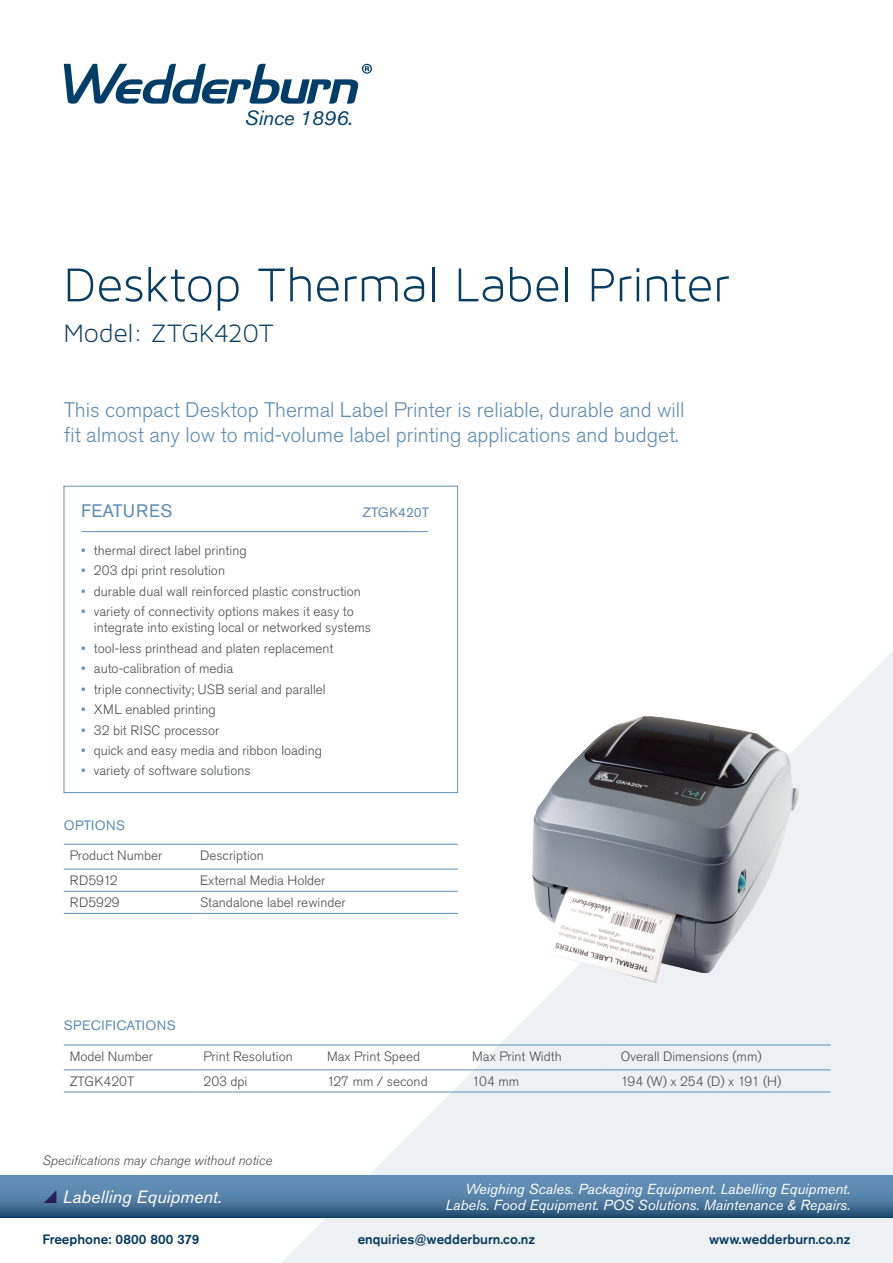
<style>
.page{position:relative;width:893px;height:1263px;background:#fff}
.page>*{position:absolute;margin:0;border:0;box-sizing:border-box;transform-origin:0 0}
.t1{font:51px "Maven Pro Light 300";letter-spacing:-.005em;color:#083b60}
.t2{font:27px "Maven Pro Light 300";letter-spacing:-.005em;color:#083b60}
.t3{font:300 21px/25.2px "Akzidenz Grotesk Pro";color:#5f8db3}
.t4{font:italic 20.55px "Akzidenz Grotesk Pro";letter-spacing:-.01em;color:#003e69}
.t5{font:18px "Akzidenz Grotesk Pro";letter-spacing:.03em;color:#5f8db3}
.t6{font:italic 17.7px "Akzidenz Grotesk Pro";color:#fff}
.t7{font:italic 14.4px/16.2px "Akzidenz Grotesk Pro";color:#fff;text-align:right}
.t8{font:300 13.5px/16.2px "Akzidenz Grotesk Pro";color:#4b4c4d}
.t9{font:500 13.5px "Akzidenz Grotesk Pro";color:#083b60}
.t10{font:italic 300 13.5px "Akzidenz Grotesk Pro";color:#4b4c4d}
.t11{font:13.5px "Akzidenz Grotesk Pro";letter-spacing:.03em;color:#5f8db3}
.t12{font:300 13.5px "Akzidenz Grotesk Pro";letter-spacing:-.025em;color:#4b4c4d}
.t13{font:13.5px "Akzidenz Grotesk Pro";letter-spacing:.005em;color:#5f8db3}
.s1{font-weight:400;color:#5f8db3}
</style>
<div class="page">
<svg style="left:64px;top:64px;width:308px;height:40px"></svg>
<svg style="left:281px;top:651px;width:612px;height:612px;fill:#edf1f4"></svg>
<svg style="left:0;top:1175px;width:893px;height:43px;background:#4d799f"></svg>
<div style="left:64px;top:486px;width:394px;height:307px;border:1px solid #5f8db3"></div>
<hr style="left:82px;top:531px;width:346px;height:1px;background:#5f8db3">
<hr style="left:64px;top:1045px;width:133px;height:1px;background:#5f8db3">
<hr style="left:197px;top:1045px;width:124px;height:1px;background:#5f8db3">
<hr style="left:321px;top:1045px;width:134px;height:1px;background:#5f8db3">
<hr style="left:455px;top:1045px;width:149px;height:1px;background:#5f8db3">
<hr style="left:604px;top:1045px;width:227px;height:1px;background:#5f8db3">
<hr style="left:64px;top:1069px;width:133px;height:1px;background:#5f8db3">
<hr style="left:197px;top:1069px;width:124px;height:1px;background:#5f8db3">
<hr style="left:321px;top:1069px;width:134px;height:1px;background:#5f8db3">
<hr style="left:455px;top:1069px;width:149px;height:1px;background:#5f8db3">
<hr style="left:604px;top:1069px;width:227px;height:1px;background:#5f8db3">
<hr style="left:64px;top:1092px;width:133px;height:1px;background:#5f8db3">
<hr style="left:197px;top:1092px;width:124px;height:1px;background:#5f8db3">
<hr style="left:321px;top:1092px;width:134px;height:1px;background:#5f8db3">
<hr style="left:455px;top:1092px;width:149px;height:1px;background:#5f8db3">
<hr style="left:604px;top:1092px;width:227px;height:1px;background:#5f8db3">
<hr style="left:64px;top:844px;width:130px;height:1px;background:#5f8db3">
<hr style="left:194px;top:844px;width:264px;height:1px;background:#5f8db3">
<hr style="left:64px;top:869px;width:130px;height:1px;background:#5f8db3">
<hr style="left:194px;top:869px;width:264px;height:1px;background:#5f8db3">
<hr style="left:64px;top:891px;width:130px;height:1px;background:#5f8db3">
<hr style="left:194px;top:891px;width:264px;height:1px;background:#5f8db3">
<hr style="left:64px;top:913px;width:130px;height:1px;background:#5f8db3">
<hr style="left:194px;top:913px;width:264px;height:1px;background:#5f8db3">
<img style="left:533px;top:717px;width:265px;height:265px">
<svg style="left:44px;top:1190px;width:13px;height:13px"></svg>
<h3 class="t4" style="left:245px;top:105px;width:109px">Since 1896.</h3>
<h1 class="t1" style="left:64px;top:257px;width:667px">Desktop Thermal Label Printer</h1>
<h2 class="t2" style="left:64px;top:319px;width:212px">Model: ZTGK420T</h2>
<h3 class="t3" style="left:64px;top:397px;width:622px">This compact Desktop Thermal Label Printer is reliable, durable and will fit almost any low to mid-volume label printing applications and budget.</h3>
<h3 class="t5" style="left:81px;top:499px;width:93px">FEATURES</h3>
<p class="t13" style="left:363px;top:503px;width:68px">ZTGK420T</p>
<p class="t8" style="left:81px;top:542px;width:167px"><span class="s1">•</span> thermal direct label printing</p>
<p class="t8" style="left:81px;top:562px;width:145px"><span class="s1">•</span> 203 dpi print resolution</p>
<p class="t8" style="left:81px;top:583px;width:281px"><span class="s1">•</span> durable dual wall reinforced plastic construction</p>
<p class="t8" style="left:94px;top:603px;width:279px;text-indent:-13px"><span class="s1">•</span> variety of connectivity options makes it easy to integrate into existing local or networked systems</p>
<p class="t8" style="left:81px;top:640px;width:254px"><span class="s1">•</span> tool-less printhead and platen replacement</p>
<p class="t8" style="left:81px;top:660px;width:154px"><span class="s1">•</span> auto-calibration of media</p>
<p class="t8" style="left:81px;top:681px;width:246px"><span class="s1">•</span> triple connectivity; USB serial and parallel</p>
<p class="t8" style="left:81px;top:701px;width:136px"><span class="s1">•</span> XML enabled printing</p>
<p class="t8" style="left:81px;top:722px;width:140px"><span class="s1">•</span> 32 bit RISC processor</p>
<p class="t8" style="left:81px;top:742px;width:242px"><span class="s1">•</span> quick and easy media and ribbon loading</p>
<p class="t8" style="left:81px;top:763px;width:171px"><span class="s1">•</span> variety of software solutions</p>
<p class="t11" style="left:64px;top:816px;width:63px">OPTIONS</p>
<p class="t8" style="left:70px;top:847px;width:94px">Product Number</p>
<p class="t8" style="left:200px;top:847px;width:65px">Description</p>
<p class="t8" style="left:70px;top:872px;width:49px">RD5912</p>
<p class="t8" style="left:200px;top:872px;width:127px">External Media Holder</p>
<p class="t8" style="left:70px;top:894px;width:52px">RD5929</p>
<p class="t8" style="left:200px;top:894px;width:147px">Standalone label rewinder</p>
<p class="t11" style="left:64px;top:1017px;width:113px">SPECIFICATIONS</p>
<p class="t8" style="left:70px;top:1048px;width:85px">Model Number</p>
<p class="t8" style="left:203px;top:1048px;width:91px">Print Resolution</p>
<p class="t8" style="left:327px;top:1048px;width:95px">Max Print Speed</p>
<p class="t8" style="left:472px;top:1048px;width:91px">Max Print Width</p>
<p class="t8" style="left:621px;top:1048px;width:142px">Overall Dimensions (mm)</p>
<p class="t8" style="left:70px;top:1073px;width:66px">ZTGK420T</p>
<p class="t8" style="left:203px;top:1073px;width:45px">203 dpi</p>
<p class="t8" style="left:327px;top:1073px;width:102px">127 mm / second</p>
<p class="t8" style="left:472px;top:1073px;width:48px">104 mm</p>
<p class="t12" style="left:621px;top:1072px;width:162px">194 (W) x 254 (D) x 191 (H)</p>
<p class="t10" style="left:43px;top:1151px;width:231px">Specifications may change without notice</p>
<h3 class="t6" style="left:63px;top:1185px;width:160px">Labelling Equipment.</h3>
<p class="t7" style="left:445px;top:1180px;width:406px">Weighing Scales. Packaging Equipment. Labelling Equipment.<br>Labels. Food Equipment. POS Solutions. Maintenance &amp; Repairs.</p>
<p class="t9" style="left:43px;top:1230px;width:159px">Freephone: 0800 800 379</p>
<p class="t9" style="left:358px;top:1230px;width:179px">enquiries@wedderburn.co.nz</p>
<p class="t9" style="left:709px;top:1230px;width:143px">www.wedderburn.co.nz</p>
</div>
